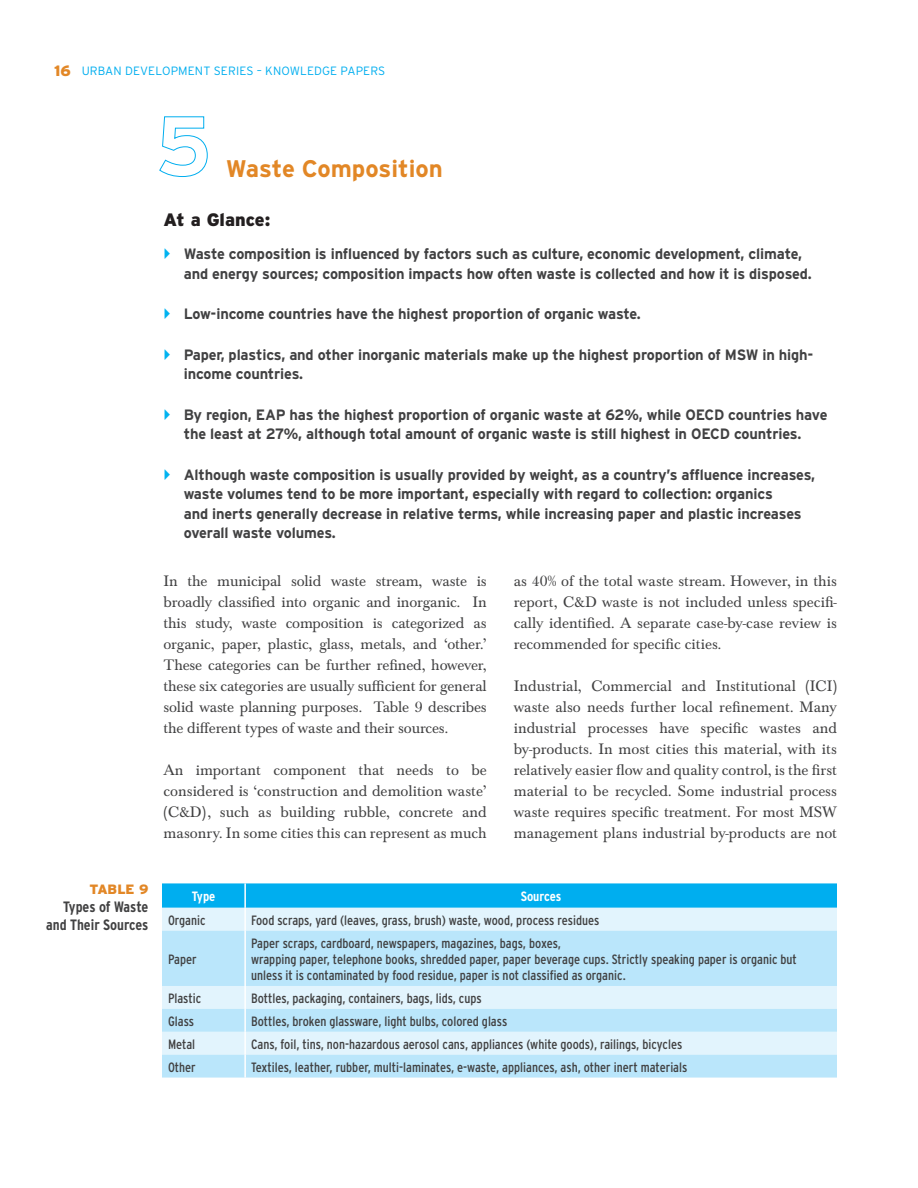
<style>
.page{position:relative;width:918px;height:1188px;background:#fff}
.page>*{position:absolute;margin:0;border:0;box-sizing:border-box;transform-origin:0 0}
.t1{font:700 24px "Interstate";color:#e28726}
.t2{font:900 18px "Interstate";color:#231f20}
.t3{font:15.75px/21px "Baskerville";color:#414142;text-align:justify}
.t4{font:700 15px/19.5px "Interstate";letter-spacing:-.01em;color:#414142}
.t5{font:700 condensed 15px/18px "Interstate";letter-spacing:-.005em;color:#414142;text-align:right}
.t6{font:condensed 13.5px/16.2px "Interstate";color:#414142}
.t7{font:700 condensed 13.5px "Interstate";letter-spacing:-.005em;color:#fff}
.t8{font:900 13.5px "Interstate";color:#e28726}
.t9{font:300 12px "Interstate";letter-spacing:.01em;color:#00aeef}
.s1{font-weight:900;font-size:15px;color:#e28726}
</style>
<div class="page">
<svg style="left:162px;top:883px;width:675px;height:25px;background:#07b0ef"></svg>
<div style="left:162px;top:908px;width:675px;height:23px;background:#e2f4fd"></div>
<svg style="left:162px;top:931px;width:675px;height:147px;background:#c6eafb"></svg>
<hr style="left:244px;top:908px;width:2px;height:23px;background:#fff">
<hr style="left:244px;top:931px;width:2px;height:55px;background:#fff">
<hr style="left:244px;top:986px;width:2px;height:23px;background:#fff">
<hr style="left:244px;top:1009px;width:2px;height:23px;background:#fff">
<hr style="left:244px;top:1032px;width:2px;height:23px;background:#fff">
<hr style="left:244px;top:1055px;width:2px;height:23px;background:#fff">
<hr style="left:244px;top:883px;width:2px;height:25px;background:#fff">
<svg style="left:159px;top:116px;width:49px;height:61px"></svg>
<p class="t9" style="left:54px;top:64px;width:333px"><span class="s1">16</span> URBAN DEVELOPMENT SERIES – KNOWLEDGE PAPERS</p>
<h1 class="t1" style="left:226px;top:155px;width:218px">Waste Composition</h1>
<p class="t2" style="left:163px;top:210px;width:108px">At a Glance:</p>
<p class="t4" style="left:184px;top:244px;width:630px">Waste composition is influenced by factors such as culture, economic development, climate, and energy sources; composition impacts how often waste is collected and how it is disposed.</p>
<p class="t4" style="left:184px;top:304px;width:459px">Low-income countries have the highest proportion of organic waste.</p>
<p class="t4" style="left:184px;top:345px;width:631px">Paper, plastics, and other inorganic materials make up the highest proportion of MSW in high&shy;income countries.</p>
<p class="t4" style="left:184px;top:405px;width:645px">By region, EAP has the highest proportion of organic waste at 62%, while OECD countries have the least at 27%, although total amount of organic waste is still highest in OECD countries.</p>
<p class="t4" style="left:184px;top:465px;width:633px">Although waste composition is usually provided by weight, as a country’s affluence increases, waste volumes tend to be more important, especially with regard to collection: organics<br>and inerts generally decrease in relative terms, while increasing paper and plastic increases overall waste volumes.</p>
<p class="t3" style="left:163px;top:571px;width:325px">In the municipal solid waste stream, waste is broadly classified into organic and inorganic. In this study, waste composition is categorized as organic, paper, plastic, glass, metals, and ‘other.’ These categories can be further refined, however, these six categories are usually sufficient for general solid waste planning purposes. Table 9 describes the different types of waste and their sources.</p>
<p class="t3" style="left:163px;top:760px;width:325px">An important component that needs to be considered is ‘construction and demolition waste’ (C&amp;D), such as building rubble, concrete and masonry. In some cities this can represent as much</p>
<p class="t3" style="left:514px;top:571px;width:325px">as 40% of the total waste stream. However, in this report, C&amp;D waste is not included unless specifi&shy;cally identified. A separate case-by-case review is recommended for specific cities.</p>
<p class="t3" style="left:514px;top:676px;width:325px">Industrial, Commercial and Institutional (ICI) waste also needs further local refinement. Many industrial processes have specific wastes and by-products. In most cities this material, with its relatively easier flow and quality control, is the first material to be recycled. Some industrial process waste requires specific treatment. For most MSW management plans industrial by-products are not</p>
<p class="t8" style="left:90px;top:882px;width:60px">TABLE 9</p>
<p class="t5" style="left:46px;top:898px;width:104px">Types of Waste and Their Sources</p>
<p class="t7" style="left:192px;top:889px;width:25px">Type</p>
<p class="t7" style="left:521px;top:889px;width:42px">Sources</p>
<p class="t6" style="left:168px;top:912px;width:39px">Organic</p>
<p class="t6" style="left:251px;top:912px;width:350px">Food scraps, yard (leaves, grass, brush) waste, wood, process residues</p>
<p class="t6" style="left:168px;top:951px;width:30px">Paper</p>
<p class="t6" style="left:251px;top:935px;width:547px">Paper scraps, cardboard, newspapers, magazines, bags, boxes,<br>wrapping paper, telephone books, shredded paper, paper beverage cups. Strictly speaking paper is organic but unless it is contaminated by food residue, paper is not classified as organic.</p>
<p class="t6" style="left:168px;top:990px;width:35px">Plastic</p>
<p class="t6" style="left:251px;top:990px;width:232px">Bottles, packaging, containers, bags, lids, cups</p>
<p class="t6" style="left:168px;top:1013px;width:28px">Glass</p>
<p class="t6" style="left:251px;top:1013px;width:258px">Bottles, broken glassware, light bulbs, colored glass</p>
<p class="t6" style="left:168px;top:1036px;width:29px">Metal</p>
<p class="t6" style="left:251px;top:1036px;width:433px">Cans, foil, tins, non-hazardous aerosol cans, appliances (white goods), railings, bicycles</p>
<p class="t6" style="left:168px;top:1059px;width:29px">Other</p>
<p class="t6" style="left:251px;top:1059px;width:438px">Textiles, leather, rubber, multi-laminates, e-waste, appliances, ash, other inert materials</p>
</div>
